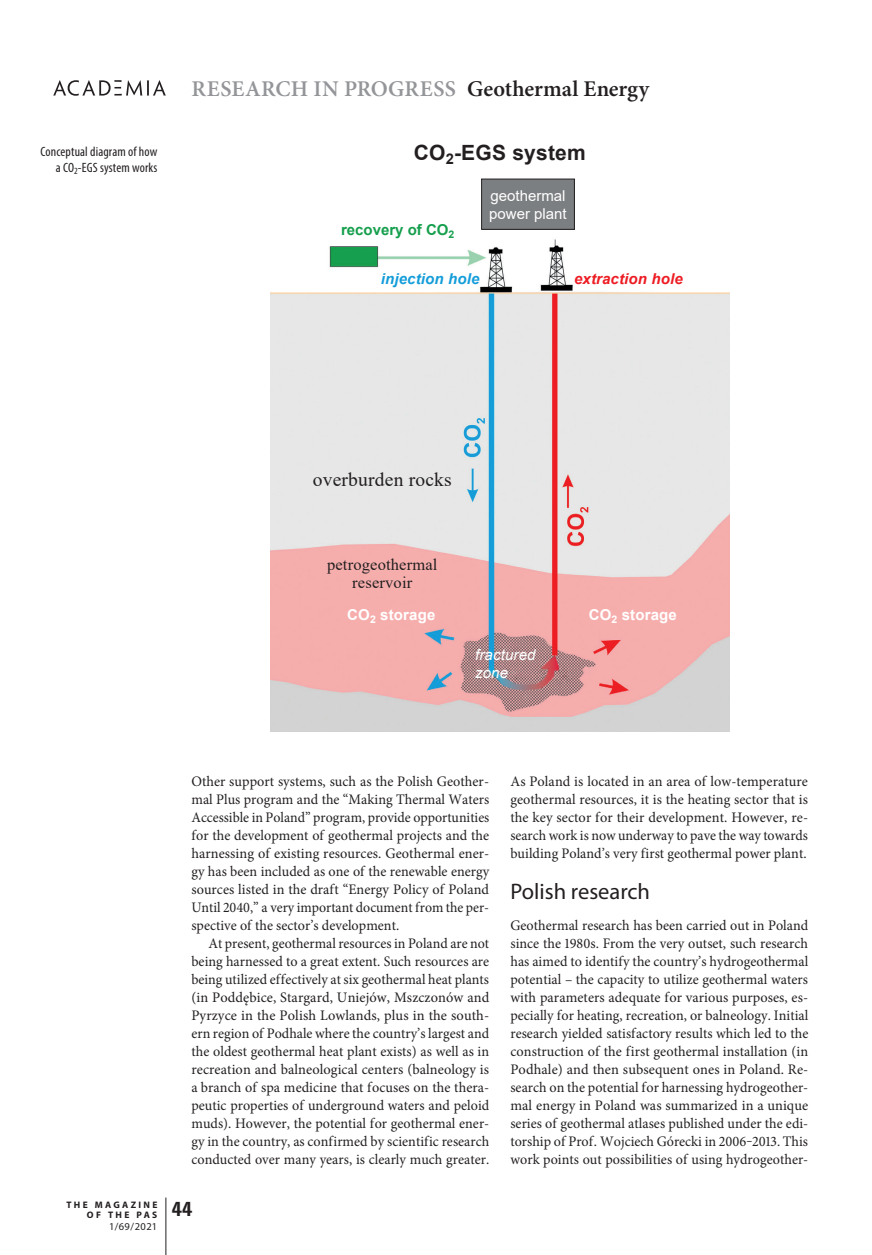
<style>
.page{position:relative;width:872px;height:1255px;background:#fff}
.page>*{position:absolute;margin:0;border:0;box-sizing:border-box;transform-origin:0 0}
.t1{font:600 22.5px "Minion Pro";letter-spacing:.005em;color:#939598}
.t2{font:22.5px "Myriad Pro";color:#231f20}
.t3{font:700 21px "Arial";letter-spacing:.01em;color:#231f20}
.t4{font:700 condensed 21px "Unitus TEE";color:#231f20}
.t5{font:19.5px "Times New Roman";letter-spacing:.01em;color:#231f20}
.t6{font:16.5px/18px "Times New Roman";letter-spacing:.01em;color:#231f20;text-align:center}
.t7{font:15px/18px "Arial";color:#fff}
.t8{font:700 15px "Arial";letter-spacing:.01em;color:#fff}
.t9{font:italic 700 15px "Arial";letter-spacing:.01em;color:#ed1c23}
.t10{font:700 15px "Arial";color:#169f4d}
.t11{font:italic 700 15px "Arial";letter-spacing:.01em;color:#149dd9}
.t12{font:italic 15px/18px "Arial";letter-spacing:.01em;color:#fff}
.t13{font:14.55px/18px "Minion Pro";letter-spacing:.005em;color:#231f20;text-align:justify}
.t14{font:14.55px/18px "Minion Pro";letter-spacing:.005em;color:#231f20;text-align:justify;scale:.96 1}
.t15{font:condensed 13.5px/16.5px "Myriad Pro";letter-spacing:.01em;color:#231f20;text-align:right}
.t16{font:10.5px "Myriad Pro";color:#231f20}
.t17{font:700 9.45px/10.5px "Myriad Pro";letter-spacing:.245em;color:#231f20;text-align:right}
.s1{color:#231f20}
</style>
<div class="page">
<hr style="left:166px;top:1197px;width:1px;height:57px;background:#231f20">
<img style="left:270px;top:371px;width:459px;height:360px">
<img style="left:270px;top:239px;width:459px;height:132px">
<div style="left:481px;top:179px;width:93px;height:50px;background:#7c7f81"></div>
<div style="left:481px;top:179px;width:94px;height:51px;border:1px solid #231f20"></div>
<svg style="left:53px;top:80px;width:113px;height:16px"></svg>
<h1 class="t1" style="left:191px;top:73px;width:459px">RESEARCH IN PROGRESS <span class="s1">Geothermal Energy</span></h1>
<p class="t15" style="left:41px;top:143px;width:118px">Conceptual diagram of how a CO<sub>2</sub>-EGS system works</p>
<h2 class="t3" style="left:414px;top:138px;width:173px">CO<sub>2</sub>-EGS system</h2>
<p class="t7" style="left:489px;top:186px;width:79px">geothermal power plant</p>
<p class="t10" style="left:341px;top:220px;width:115px">recovery of CO<sub>2</sub></p>
<p class="t11" style="left:381px;top:269px;width:100px">injection hole</p>
<p class="t9" style="left:574px;top:269px;width:110px">extraction hole</p>
<h3 class="t5" style="left:313px;top:466px;width:140px">overburden rocks</h3>
<p class="t6" style="left:327px;top:555px;width:112px">petrogeothermal reservoir</p>
<p class="t8" style="left:347px;top:604px;width:90px">CO<sub>2</sub> storage</p>
<p class="t8" style="left:589px;top:604px;width:90px">CO<sub>2</sub> storage</p>
<p class="t12" style="left:475px;top:645px;width:62px">fractured zone</p>
<p class="t17" style="left:67px;top:1198px;width:92px">THE MAGAZINE<br>OF THE PAS</p>
<p class="t16" style="left:109px;top:1220px;width:50px">1/69/2021</p>
<p class="t13" style="left:191px;top:772px;width:299px">Other support systems, such as the Polish Geother&shy;mal Plus program and the “Making Thermal Waters Accessible in Poland” program, provide opportunities for the development of geothermal projects and the harnessing of existing resources. Geothermal ener&shy;gy has been included as one of the renewable energy sources listed in the draft “Energy Policy of Poland Until 2040,” a very important document from the per&shy;spective of the sector’s development.</p>
<p class="t14" style="left:191px;top:934px;width:312px;text-indent:17px">At present, geothermal resources in Poland are not being harnessed to a great extent. Such resources are being utilized effectively at six geothermal heat plants (in Poddębice, Stargard, Uniejów, Mszczonów and Pyrzyce in the Polish Lowlands, plus in the south&shy;ern region of Podhale where the country’s largest and the oldest geothermal heat plant exists) as well as in recreation and balneological centers (balneology is a branch of spa medicine that focuses on the thera&shy;peutic properties of underground waters and peloid muds). However, the potential for geothermal ener&shy;gy in the country, as confirmed by scientific research conducted over many years, is clearly much greater.</p>
<h2 class="t4" style="left:172px;top:1196px;width:22px">44</h2>
<p class="t13" style="left:510px;top:772px;width:299px">As Poland is located in an area of low-temperature geothermal resources, it is the heating sector that is the key sector for their development. However, re&shy;search work is now underway to pave the way towards building Poland’s very first geothermal power plant.</p>
<h1 class="t2" style="left:510px;top:877px;width:141px">Polish research</h1>
<p class="t13" style="left:510px;top:916px;width:299px">Geothermal research has been carried out in Poland since the 1980s. From the very outset, such research has aimed to identify the country’s hydrogeothermal potential – the capacity to utilize geothermal waters with parameters adequate for various purposes, es&shy;pecially for heating, recreation, or balneology. Initial research yielded satisfactory results which led to the construction of the first geothermal installation (in Podhale) and then subsequent ones in Poland. Re&shy;search on the potential for harnessing hydrogeother&shy;mal energy in Poland was summarized in a unique series of geothermal atlases published under the edi&shy;torship of Prof. Wojciech Górecki in 2006‒2013. This work points out possibilities of using hydrogeother-</p>
</div>
